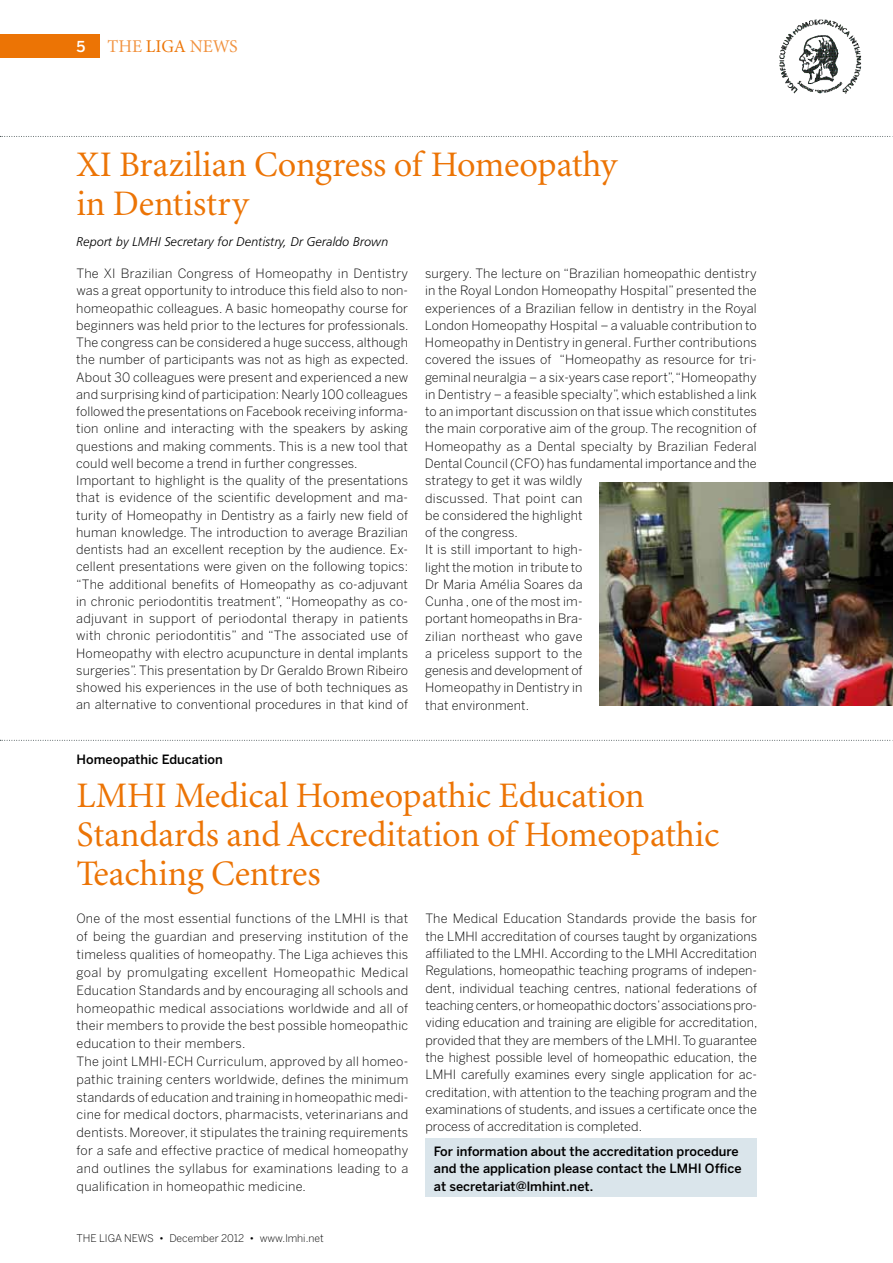
<style>
.page{position:relative;width:893px;height:1263px;background:#fff}
.page>*{position:absolute;margin:0;border:0;box-sizing:border-box;transform-origin:0 0}
.t1{font:36px/39px "Minion MM 367 585 11";letter-spacing:-.005em;color:#ec7405}
.t2{font:18px "Minion MM 367 585 11";color:#f1923f}
.t3{font:300 12.75px/17.2px "Benton Sans";letter-spacing:.01em;color:#000}
.t4{font:500 12.75px/17.2px "Benton Sans";color:#000}
.t5{font:12.75px "Humanist 777 BT Light Italic B";color:#000}
.t6{font:300 10.5px "Benton Sans";color:#000}
.s1{font-family:"Benton Sans";font-weight:500;font-size:15px;color:#fff}
.s2{color:#ec7405}
</style>
<div class="page">
<div style="left:0;top:34px;width:100px;height:23px;background:#ec7405"></div>
<img style="left:782px;top:20px;width:67px;height:26px">
<svg style="left:0;top:136px;width:893px;height:1px"></svg>
<img style="left:600px;top:483px;width:293px;height:223px">
<svg style="left:0;top:740px;width:893px;height:1px"></svg>
<div style="left:425px;top:1138px;width:332px;height:59px;background:#dae5eb"></div>
<h2 class="t2" style="left:76px;top:37px;width:163px"><span class="s1">5</span> THE <span class="s2">LIGA</span> NEWS</h2>
<h1 class="t1" style="left:76px;top:146px;width:542px">XI Brazilian Congress of Homeopathy in Dentistry</h1>
<p class="t5" style="left:76px;top:233px;width:314px">Report by LMHI Secretary for Dentistry, Dr Geraldo Brown</p>
<p class="t3" style="left:76px;top:265px;width:334px">The XI Brazilian Congress of Homeopathy in Dentistry was a great opportunity to introduce this field also to non&shy;homeopathic colleagues. A basic homeopathy course for beginners was held prior to the lectures for professionals.<br>The congress can be considered a huge success, although the number of participants was not as high as expected.<br>About 30 colleagues were present and experienced a new and surprising kind of participation: Nearly 100 colleagues followed the presentations on Facebook receiving informa&shy;tion online and interacting with the speakers by asking questions and making comments. This is a new tool that could well become a trend in further congresses.<br>Important to highlight is the quality of the presentations that is evidence of the scientific development and ma&shy;turity of Homeopathy in Dentistry as a fairly new field of human knowledge. The introduction to average Brazilian dentists had an excellent reception by the audience. Ex&shy;cellent presentations were given on the following topics: “The additional benefits of Homeopathy as co-adjuvant in chronic periodontitis treatment”, “Homeopathy as co&shy;adjuvant in support of periodontal therapy in patients with chronic periodontitis” and “The associated use of Homeopathy with electro acupuncture in dental implants surgeries”. This presentation by Dr Geraldo Brown Ribeiro showed his experiences in the use of both techniques as an alternative to conventional procedures in that kind of</p>
<p class="t3" style="left:425px;top:265px;width:333px">surgery. The lecture on “Brazilian homeopathic dentistry in the Royal London Homeopathy Hospital” presented the experiences of a Brazilian fellow in dentistry in the Royal London Homeopathy Hospital – a valuable contribution to Homeopathy in Dentistry in general. Further contributions covered the issues of “Homeopathy as resource for tri&shy;geminal neuralgia – a six-years case report”,“Homeopathy in Dentistry – a feasible specialty”, which established a link to an important discussion on that issue which constitutes the main corporative aim of the group. The recognition of Homeopathy as a Dental specialty by Brazilian Federal Dental Council (CFO) has fundamental importance and the strategy to get it was wildly<br>discussed. That point can<br>be considered the highlight<br>of the congress.<br>It is still important to high-<br>light the motion in tribute to<br>Dr Maria Amélia Soares da<br>Cunha , one of the most im-<br>portant homeopaths in Bra-<br>zilian northeast who gave<br>a priceless support to the<br>genesis and development of<br>Homeopathy in Dentistry in<br>that environment.</p>
<p class="t4" style="left:77px;top:750px;width:148px">Homeopathic Education</p>
<h1 class="t1" style="left:77px;top:777px;width:644px">LMHI Medical Homeopathic Education<br>Standards and Accreditation of Homeopathic<br>Teaching Centres</h1>
<p class="t3" style="left:76px;top:910px;width:333px;line-height:17.9px">One of the most essential functions of the LMHI is that of being the guardian and preserving institution of the timeless qualities of homeopathy. The Liga achieves this goal by promulgating excellent Homeopathic Medical Education Standards and by encouraging all schools and homeopathic medical associations worldwide and all of their members to provide the best possible homeopathic education to their members.<br>The joint LMHI-ECH Curriculum, approved by all homeo&shy;pathic training centers worldwide, defines the minimum standards of education and training in homeopathic medi&shy;cine for medical doctors, pharmacists, veterinarians and dentists. Moreover, it stipulates the training requirements for a safe and effective practice of medical homeopathy and outlines the syllabus for examinations leading to a qualification in homeopathic medicine.</p>
<p class="t3" style="left:425px;top:910px;width:334px;text-align:justify">The Medical Education Standards provide the basis for the LMHI accreditation of courses taught by organizations affiliated to the LMHI. According to the LMHI Accreditation Regulations, homeopathic teaching programs of indepen&shy;dent, individual teaching centres, national federations of teaching centers,or homeopathicdoctors’associationspro&shy;viding education and training are eligible for accreditation, provided that they are members of the LMHI. To guarantee the highest possible level of homeopathic education, the LMHI carefully examines every single application for ac&shy;creditation, with attention to the teaching program and the examinations of students, and issues a certificate once the process of accreditation is completed.</p>
<p class="t4" style="left:434px;top:1143px;width:309px">For information about the accreditation procedure and the application please contact the LMHI Office at secretariat@lmhint.net.</p>
<p class="t6" style="left:76px;top:1231px;width:249px">THE LIGA NEWS • December 2012 • www.lmhi.net</p>
</div>
